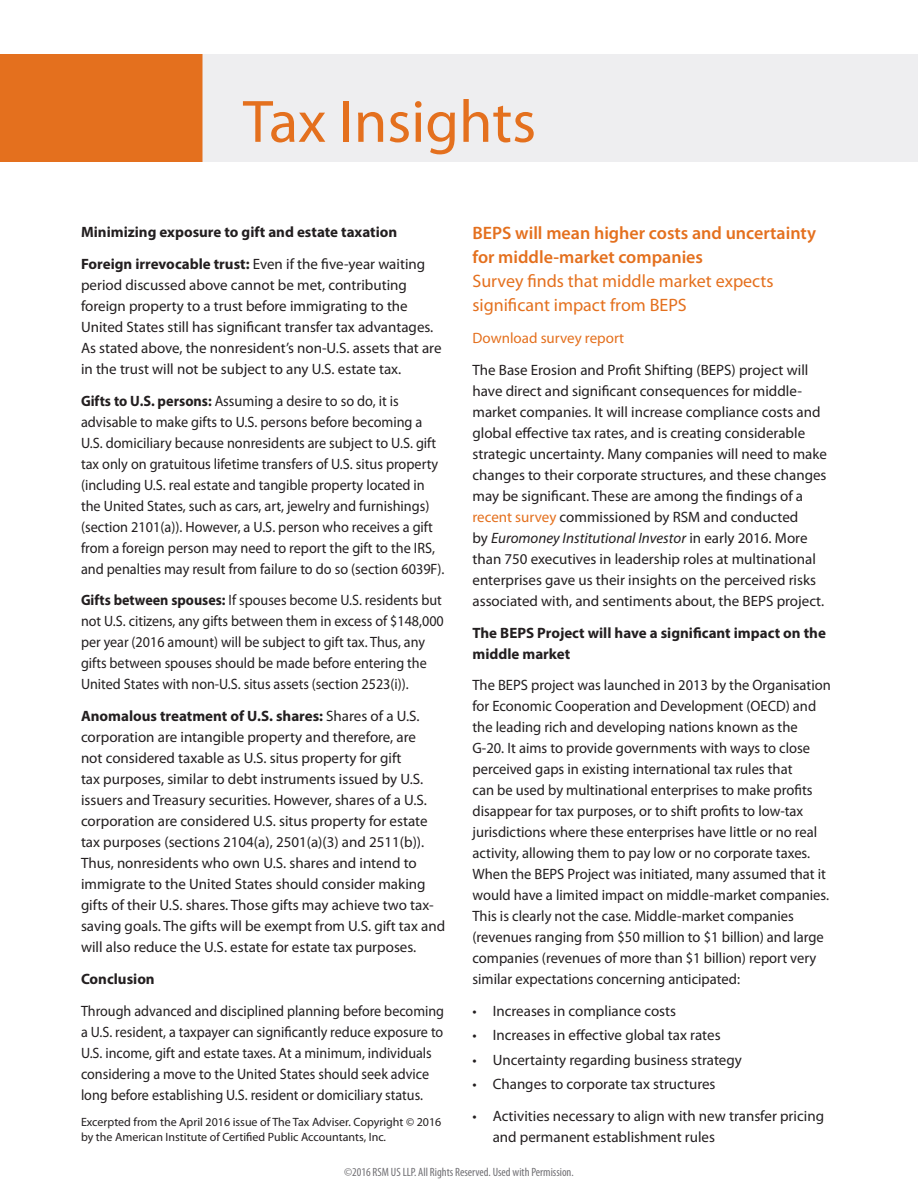
<style>
.page{position:relative;width:918px;height:1188px;background:#fff}
.page>*{position:absolute;margin:0;border:0;box-sizing:border-box;transform-origin:0 0}
.t1{font:60.3px "Myriad Pro";color:#e4701e}
.t2{font:600 18px/24px "Myriad Pro";color:#e4701e}
.t3{font:18px/24px "Myriad Pro";color:#e4701e}
.t4{font:15px/21px "Myriad Pro";color:#231f20}
.t5{font:15px/21px "Myriad Pro";color:#231f20;scale:.94 1}
.t6{font:15px/21px "Myriad Pro";color:#231f20;scale:.95 1}
.t7{font:700 15px/31.8px "Myriad Pro";color:#231f20}
.t8{font:15px "Myriad Pro";color:#e4701e}
.t9{font:12px/15px "Myriad Pro";color:#231f20}
.t10{font:condensed 12px "Myriad Pro";color:#717074}
.s1{font-weight:400}
.s2{font-weight:700}
.s3{color:#e4701e}
.s4{font-style:italic}
</style>
<div class="page">
<div style="left:202px;top:54px;width:716px;height:108px;background:#eeeef0"></div>
<div style="left:0;top:54px;width:202px;height:108px;background:#e4701e"></div>
<h1 class="t1" style="left:243px;top:84px;width:295px">Tax Insights</h1>
<p class="t7" style="left:81px;top:216px;width:346px">Minimizing exposure to gift and estate taxation<br>Foreign irrevocable trust: <span class="s1">Even if the five-year waiting</span></p>
<p class="t4" style="left:81px;top:274px;width:362px">period discussed above cannot be met, contributing foreign property to a trust before immigrating to the United States still has significant transfer tax advantages.<br>As stated above, the nonresident’s non-U.S. assets that are in the trust will not be subject to any U.S. estate tax.</p>
<p class="t6" style="left:81px;top:390px;width:384px"><span class="s2">Gifts to U.S. persons:</span> Assuming a desire to so do, it is advisable to make gifts to U.S. persons before becoming a U.S. domiciliary because nonresidents are subject to U.S. gift tax only on gratuitous lifetime transfers of U.S. situs property (including U.S. real estate and tangible property located in the United States, such as cars, art, jewelry and furnishings) (section 2101(a)). However, a U.S. person who receives a gift from a foreign person may need to report the gift to the IRS, and penalties may result from failure to do so (section 6039F).</p>
<p class="t5" style="left:81px;top:590px;width:387px"><span class="s2">Gifts between spouses:</span> If spouses become U.S. residents but not U.S. citizens, any gifts between them in excess of $148,000 per year (2016 amount) will be subject to gift tax. Thus, any gifts between spouses should be made before entering the United States with non-U.S. situs assets (section 2523(i)).</p>
<p class="t4" style="left:81px;top:705px;width:366px"><span class="s2">Anomalous treatment of U.S. shares:</span> Shares of a U.S. corporation are intangible property and therefore, are<br>not considered taxable as U.S. situs property for gift<br>tax purposes, similar to debt instruments issued by U.S. issuers and Treasury securities. However, shares of a U.S. corporation are considered U.S. situs property for estate tax purposes (sections 2104(a), 2501(a)(3) and 2511(b)).<br>Thus, nonresidents who own U.S. shares and intend to immigrate to the United States should consider making gifts of their U.S. shares. Those gifts may achieve two tax&shy;saving goals. The gifts will be exempt from U.S. gift tax and will also reduce the U.S. estate for estate tax purposes.</p>
<p class="t7" style="left:81px;top:963px;width:75px">Conclusion</p>
<p class="t5" style="left:81px;top:1000px;width:388px">Through advanced and disciplined planning before becoming a U.S. resident, a taxpayer can significantly reduce exposure to U.S. income, gift and estate taxes. At a minimum, individuals considering a move to the United States should seek advice long before establishing U.S. resident or domiciliary status.</p>
<p class="t9" style="left:81px;top:1114px;width:362px">Excerpted from the April 2016 issue of The Tax Adviser. Copyright © 2016 by the American Institute of Certified Public Accountants, Inc.</p>
<p class="t2" style="left:472px;top:221px;width:345px">BEPS will mean higher costs and uncertainty for middle-market companies</p>
<p class="t3" style="left:472px;top:269px;width:303px">Survey finds that middle market expects significant impact from BEPS</p>
<p class="t8" style="left:472px;top:329px;width:153px">Download survey report</p>
<p class="t4" style="left:472px;top:359px;width:356px">The Base Erosion and Profit Shifting (BEPS) project will have direct and significant consequences for middle&shy;market companies. It will increase compliance costs and global effective tax rates, and is creating considerable strategic uncertainty. Many companies will need to make changes to their corporate structures, and these changes may be significant. These are among the findings of a <span class="s3">recent survey</span> commissioned by RSM and conducted<br>by <span class="s4">Euromoney Institutional Investor</span> in early 2016. More than 750 executives in leadership roles at multinational enterprises gave us their insights on the perceived risks associated with, and sentiments about, the BEPS project.</p>
<p class="t7" style="left:472px;top:622px;width:355px;line-height:21px">The BEPS Project will have a significant impact on the middle market</p>
<p class="t4" style="left:472px;top:675px;width:360px">The BEPS project was launched in 2013 by the Organisation for Economic Cooperation and Development (OECD) and the leading rich and developing nations known as the G-20. It aims to provide governments with ways to close perceived gaps in existing international tax rules that<br>can be used by multinational enterprises to make profits disappear for tax purposes, or to shift profits to low-tax jurisdictions where these enterprises have little or no real activity, allowing them to pay low or no corporate taxes.<br>When the BEPS Project was initiated, many assumed that it would have a limited impact on middle-market companies.<br>This is clearly not the case. Middle-market companies (revenues ranging from $50 million to $1 billion) and large companies (revenues of more than $1 billion) report very similar expectations concerning anticipated:</p>
<p class="t4" style="left:472px;top:1000px;width:205px">• Increases in compliance costs</p>
<p class="t4" style="left:472px;top:1025px;width:250px">• Increases in effective global tax rates</p>
<p class="t4" style="left:472px;top:1049px;width:271px">• Uncertainty regarding business strategy</p>
<p class="t4" style="left:472px;top:1073px;width:245px">• Changes to corporate tax structures</p>
<p class="t4" style="left:493px;top:1105px;width:333px;text-indent:-20px">• Activities necessary to align with new transfer pricing and permanent establishment rules</p>
<p class="t10" style="left:344px;top:1166px;width:231px">©2016 RSM US LLP. All Rights Reserved. Used with Permission.</p>
</div>
